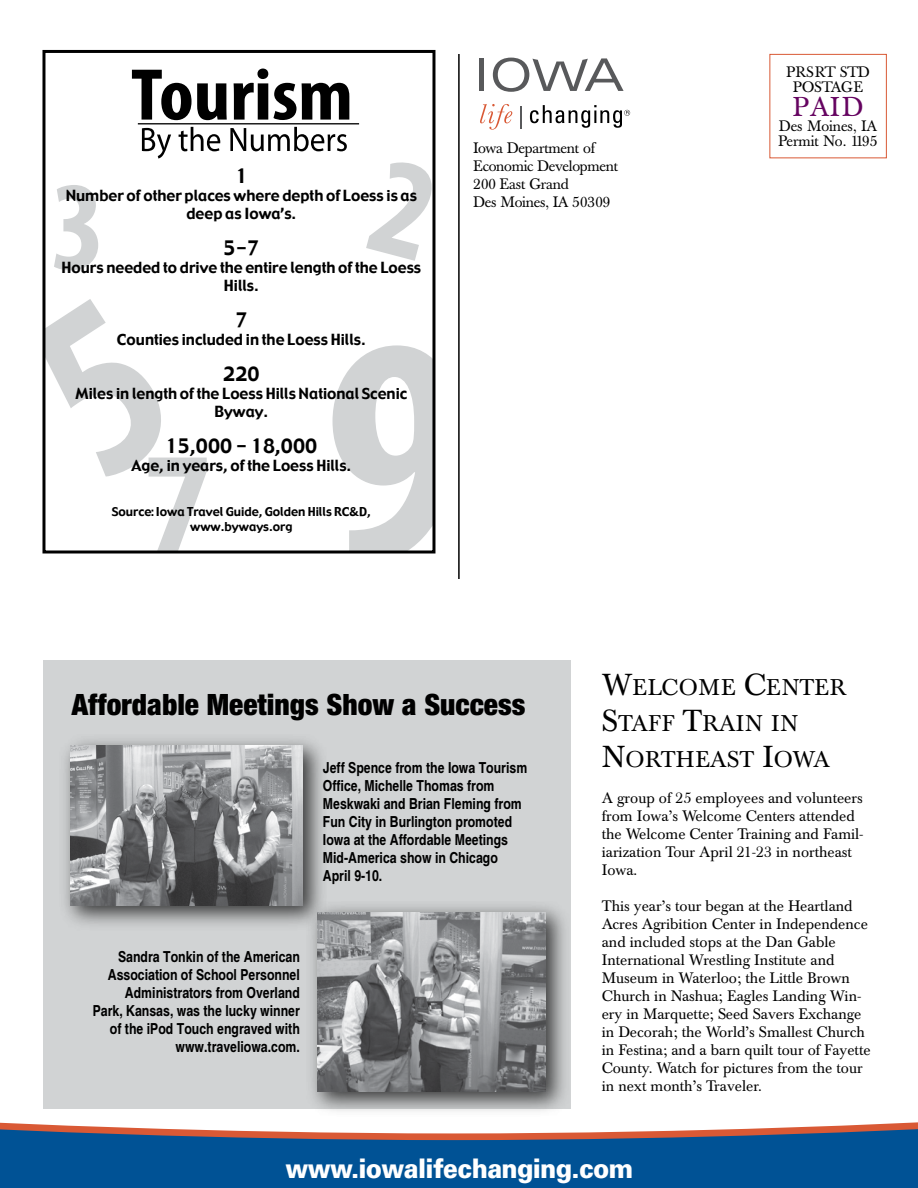
<style>
.page{position:relative;width:918px;height:1188px;background:#fff}
.page>*{position:absolute;margin:0;border:0;box-sizing:border-box;transform-origin:0 0}
.t1{font:900 condensed 31.5px "Sans";color:#000}
.t2{font:900 27px "Univers";letter-spacing:-.025em;color:#fff;scale:.9 1}
.t3{font:27px "Baskerville";color:#650360}
.t4{font:22.5px/36px "Baskerville BE";letter-spacing:.02em;color:#000}
.t5{font:22.5px/36px "Baskerville BE";letter-spacing:.04em;color:#000}
.t6{font:19.5px "Gadget";color:#000}
.t7{font:15px/18px "Baskerville BE";color:#000}
.t8{font:700 condensed 15px/18px "Sans";color:#000}
.t9{font:15px/18px "Gadget";color:#000;text-align:center}
.t10{font:15px/18px "Baskerville";letter-spacing:-.015em;color:#000}
.t11{font:15px/15px "Baskerville";letter-spacing:.02em;color:#000;text-align:center}
.t12{font:12px/15px "Gadget";color:#000;text-align:center}
.s1{font-size:30px}
</style>
<div class="page">
<div style="left:43px;top:660px;width:528px;height:448px;background:#d1d3d4"></div>
<svg style="left:0;top:1122px;width:918px;height:7px"></svg>
<svg style="left:0;top:1129px;width:918px;height:59px;background:#1c578f"></svg>
<svg style="left:480px;top:104px;width:32px;height:26px"></svg>
<svg style="left:521px;top:106px;width:1px;height:23px"></svg>
<hr style="left:480px;top:58px;width:4px;height:33px;background:#58595b">
<svg style="left:493px;top:58px;width:131px;height:34px"></svg>
<svg style="left:530px;top:105px;width:100px;height:23px"></svg>
<div style="left:769px;top:54px;width:118px;height:104px;border:1px solid #d95935"></div>
<hr style="left:458px;top:54px;width:2px;height:525px;background:#000">
<svg style="left:142px;top:128px;width:29px;height:31px"></svg>
<svg style="left:179px;top:127px;width:41px;height:24px"></svg>
<svg style="left:230px;top:127px;width:117px;height:24px"></svg>
<svg style="left:132px;top:70px;width:95px;height:50px"></svg>
<svg style="left:234px;top:69px;width:62px;height:51px"></svg>
<svg style="left:302px;top:83px;width:47px;height:37px"></svg>
<svg style="left:366px;top:162px;width:65px;height:99px"></svg>
<svg style="left:46px;top:299px;width:161px;height:251px"></svg>
<svg style="left:333px;top:345px;width:98px;height:205px"></svg>
<svg style="left:54px;top:185px;width:44px;height:85px"></svg>
<hr style="left:138px;top:123px;width:221px;height:1px;background:#000">
<div style="left:42px;top:50px;width:393px;height:504px;border:3px solid #000"></div>
<div style="left:307px;top:901px;width:263px;height:216px;background:#000;opacity:.75"></div>
<img style="left:318px;top:912px;width:228px;height:180px">
<div style="left:59px;top:734px;width:268px;height:197px;background:#000;opacity:.75"></div>
<img style="left:70px;top:746px;width:233px;height:160px">
<h3 class="t6" style="left:235px;top:163px;width:14px">1</h3>
<p class="t9" style="left:66px;top:187px;width:353px">Number of other places where depth of Loess is as deep as Iowa’s.</p>
<h3 class="t6" style="left:224px;top:235px;width:37px">5-7</h3>
<p class="t9" style="left:62px;top:259px;width:361px">Hours needed to drive the entire length of the Loess<br>Hills.</p>
<h3 class="t6" style="left:235px;top:307px;width:14px">7</h3>
<p class="t9" style="left:117px;top:331px;width:250px">Counties included in the Loess Hills.</p>
<h3 class="t6" style="left:223px;top:361px;width:38px">220</h3>
<p class="t9" style="left:76px;top:385px;width:333px">Miles in length of the Loess Hills National Scenic<br>Byway.</p>
<h3 class="t6" style="left:166px;top:433px;width:153px">15,000 - 18,000</h3>
<p class="t9" style="left:131px;top:457px;width:221px">Age, in years, of the Loess Hills.</p>
<p class="t12" style="left:112px;top:505px;width:261px">Source: Iowa Travel Guide, Golden Hills RC&amp;D, www.byways.org</p>
<p class="t10" style="left:474px;top:139px;width:146px">Iowa Department of<br>Economic Development<br>200 East Grand<br>Des Moines, IA 50309</p>
<p class="t11" style="left:786px;top:65px;width:85px">PRSRT STD<br>Postage</p>
<h2 class="t3" style="left:793px;top:91px;width:72px">PAID</h2>
<p class="t10" style="left:779px;top:119px;width:100px;line-height:15px">Des Moines, IA<br>Permit No. 1195</p>
<h1 class="t1" style="left:72px;top:684px;width:455px">Affordable Meetings Show a Success</h1>
<p class="t8" style="left:323px;top:761px;width:206px">Jeff Spence from the Iowa Tourism<br>Office, Michelle Thomas from<br>Meskwaki and Brian Fleming from<br>Fun City in Burlington promoted<br>Iowa at the Affordable Meetings<br>Mid-America show in Chicago<br>April 9-10.</p>
<p class="t8" style="left:93px;top:950px;width:209px;text-align:right">Sandra Tonkin of the American<br>Association of School Personnel<br>Administrators from Overland<br>Park, Kansas, was the lucky winner of the iPod Touch engraved with www.traveliowa.com.</p>
<h3 class="t5" style="left:602px;top:670px;width:246px"><span class="s1">W</span>elcome <span class="s1">C</span>enter<br><span class="s1">S</span>taff</h3>
<h3 class="t4" style="left:602px;top:706px;width:198px;text-indent:81px"><span class="s1">T</span>rain in<br><span class="s1">N</span>ortheast</h3>
<h3 class="t4" style="left:763px;top:742px;width:69px"><span class="s1">I</span>owa</h3>
<p class="t7" style="left:602px;top:790px;width:263px">A group of 25 employees and volunteers from Iowa’s Welcome Centers attended the Welcome Center Training and Famil&shy;iarization Tour April 21-23 in northeast<br>Iowa.</p>
<p class="t7" style="left:602px;top:898px;width:270px">This year’s tour began at the Heartland Acres Agribition Center in Independence and included stops at the Dan Gable International Wrestling Institute and Museum in Waterloo; the Little Brown Church in Nashua; Eagles Landing Win&shy;ery in Marquette; Seed Savers Exchange in Decorah; the World’s Smallest Church in Festina; and a barn quilt tour of Fayette County. Watch for pictures from the tour in next month’s Traveler.</p>
<h2 class="t2" style="left:285px;top:1151px;width:388px">www.iowalifechanging.com</h2>
</div>
